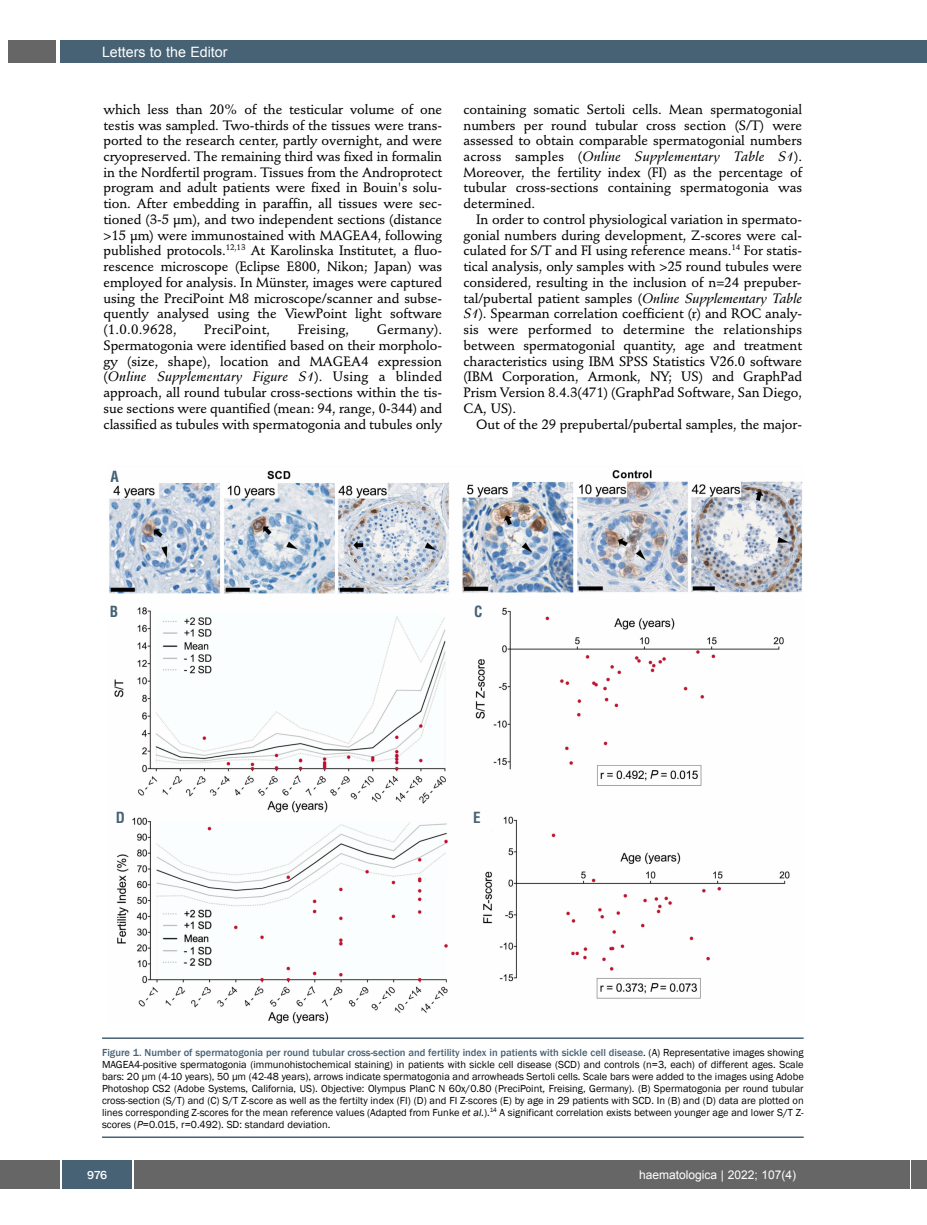
<style>
.page{position:relative;width:927px;height:1225px;background:#fff}
.page>*{position:absolute;margin:0;border:0;box-sizing:border-box;transform-origin:0 0}
.t1{font:700 condensed 15px "Helvetica";color:#466274}
.t2{font:14.25px "Arial";color:#fff}
.t3{font:500 13.5px/15.8px "Stempel Schneidler";letter-spacing:-.005em;color:#000;text-align:justify}
.t4{font:italic 13.5px "Stempel Schneidler Med";letter-spacing:.015em;color:#000}
.t5{font:500 13.5px "Stempel Schneidler";letter-spacing:.015em;color:#000}
.t6{font:12px "Arial";color:#fff}
.t7{font:500 12px "Franklin Gothic";color:#fff}
.t8{font:10.5px/12px "Franklin Gothic";color:#000;text-align:justify}
.s1{font-family:"Stempel Schneidler";font-weight:500;font-style:normal}
.s2{font-family:"Stempel Schneidler Med";font-weight:400;font-style:italic}
.s3{font-weight:500;color:#466274}
.s4{font-style:italic}
</style>
<div class="page">
<div style="left:912px;top:1160px;width:15px;height:28px;background:#666"></div>
<div style="left:911px;top:40px;width:16px;height:22px;background:#466274"></div>
<div style="left:0;top:1160px;width:910px;height:28px;background:#666"></div>
<div style="left:60px;top:40px;width:852px;height:22px;background:#466274"></div>
<div style="left:9px;top:40px;width:47px;height:22px;background:#666"></div>
<div style="left:62px;top:1160px;width:71px;height:28px;background:#466274"></div>
<hr style="left:60px;top:1160px;width:2px;height:28px;background:#fff">
<svg style="left:133px;top:1160px;width:1px;height:28px"></svg>
<img style="left:109px;top:470px;width:694px;height:554px">
<hr style="left:102px;top:1037px;width:702px;height:2px;background:#466274">
<hr style="left:102px;top:1136px;width:702px;height:2px;background:#466274">
<p class="t2" style="left:102px;top:44px;width:127px">Letters to the Editor</p>
<p class="t3" style="left:104px;top:103px;width:340px">which less than 20% of the testicular volume of one testis was sampled. Two-thirds of the tissues were trans&shy;ported to the research center, partly overnight, and were cryopreserved. The remaining third was fixed in formalin in the Nordfertil program. Tissues from the Androprotect program and adult patients were fixed in Bouin's solu&shy;tion. After embedding in paraffin, all tissues were sec&shy;tioned (3-5 µm), and two independent sections (distance &gt;15 µm) were immunostained with MAGEA4, following published protocols.<sup>12,13</sup> At Karolinska Institutet, a fluo&shy;rescence microscope (Eclipse E800, Nikon; Japan) was employed for analysis. In Münster, images were captured using the PreciPoint M8 microscope/scanner and subse&shy;quently analysed using the ViewPoint light software (1.0.0.9628,</p>
<p class="t3" style="left:104px;top:323px;width:340px;text-indent:273px">Germany).<br>Spermatogonia were identified based on their morpholo&shy;gy (size, shape), location and MAGEA4 expression</p>
<p class="t4" style="left:104px;top:371px;width:340px"><span class="s1">(</span>Online Supplementary Figure S1<span class="s1">). Using a blinded</span></p>
<p class="t3" style="left:104px;top:386px;width:340px">approach, all round tubular cross-sections within the tis&shy;sue sections were quantified (mean: 94, range, 0-344) and classified as tubules with spermatogonia and tubules only</p>
<p class="t5" style="left:204px;top:324px;width:68px">PreciPoint,</p>
<p class="t5" style="left:298px;top:324px;width:53px">Freising,</p>
<p class="t1" style="left:110px;top:470px;width:10px">A</p>
<p class="t3" style="left:463px;top:103px;width:340px">containing somatic Sertoli cells. Mean spermatogonial numbers per round tubular cross section (S/T) were assessed to obtain comparable spermatogonial numbers</p>
<p class="t4" style="left:463px;top:151px;width:340px"><span class="s1">across samples (</span>Online Supplementary Table S1<span class="s1">).</span></p>
<p class="t3" style="left:463px;top:166px;width:340px">Moreover, the fertility index (FI) as the percentage of tubular cross-sections containing spermatogonia was determined.</p>
<p class="t3" style="left:463px;top:213px;width:340px;text-indent:13px">In order to control physiological variation in spermato&shy;gonial numbers during development, Z-scores were cal&shy;culated for S/T and FI using reference means.<sup>14</sup> For statis&shy;tical analysis, only samples with &gt;25 round tubules were considered, resulting in the inclusion of n=24 prepuber&shy;tal/pubertal patient samples (<span class="s2">Online Supplementary Table S1</span>). Spearman correlation coefficient (r) and ROC analy&shy;sis were performed to determine the relationships between spermatogonial quantity, age and treatment characteristics using IBM SPSS Statistics V26.0 software (IBM Corporation, Armonk, NY; US) and GraphPad Prism Version 8.4.3(471) (GraphPad Software, San Diego, CA, US).</p>
<p class="t3" style="left:476px;top:417px;width:327px">Out of the 29 prepubertal/pubertal samples, the major-</p>
<p class="t1" style="left:110px;top:606px;width:10px">B</p>
<p class="t1" style="left:474px;top:606px;width:10px">C</p>
<p class="t1" style="left:116px;top:812px;width:11px">D</p>
<p class="t1" style="left:473px;top:812px;width:9px">E</p>
<p class="t8" style="left:102px;top:1046px;width:703px"><span class="s3">Figure 1. Number of spermatogonia per round tubular cross-section and fertility index in patients with sickle cell disease</span>. (A) Representative images showing MAGEA4-positive spermatogonia (immunohistochemical staining) in patients with sickle cell disease (SCD) and controls (n=3, each) of different ages. Scale bars: 20 μm (4-10 years), 50 μm (42-48 years), arrows indicate spermatogonia and arrowheads Sertoli cells. Scale bars were added to the images using Adobe Photoshop CS2 (Adobe Systems, California, US). Objective: Olympus PlanC N 60x/0.80 (PreciPoint, Freising, Germany). (B) Spermatogonia per round tubular cross-section (S/T) and (C) S/T Z-score as well as the fertilty index (FI) (D) and FI Z-scores (E) by age in 29 patients with SCD. In (B) and (D) data are plotted on lines corresponding Z-scores for the mean reference values (Adapted from Funke <span class="s4">et al.</span>).<sup>14</sup> A significant correlation exists between younger age and lower S/T Z&shy;scores (<span class="s4">P</span>=0.015, r=0.492). SD: standard deviation.</p>
<p class="t7" style="left:87px;top:1167px;width:22px">976</p>
<p class="t6" style="left:639px;top:1168px;width:158px">haematologica | 2022; 107(4)</p>
</div>
